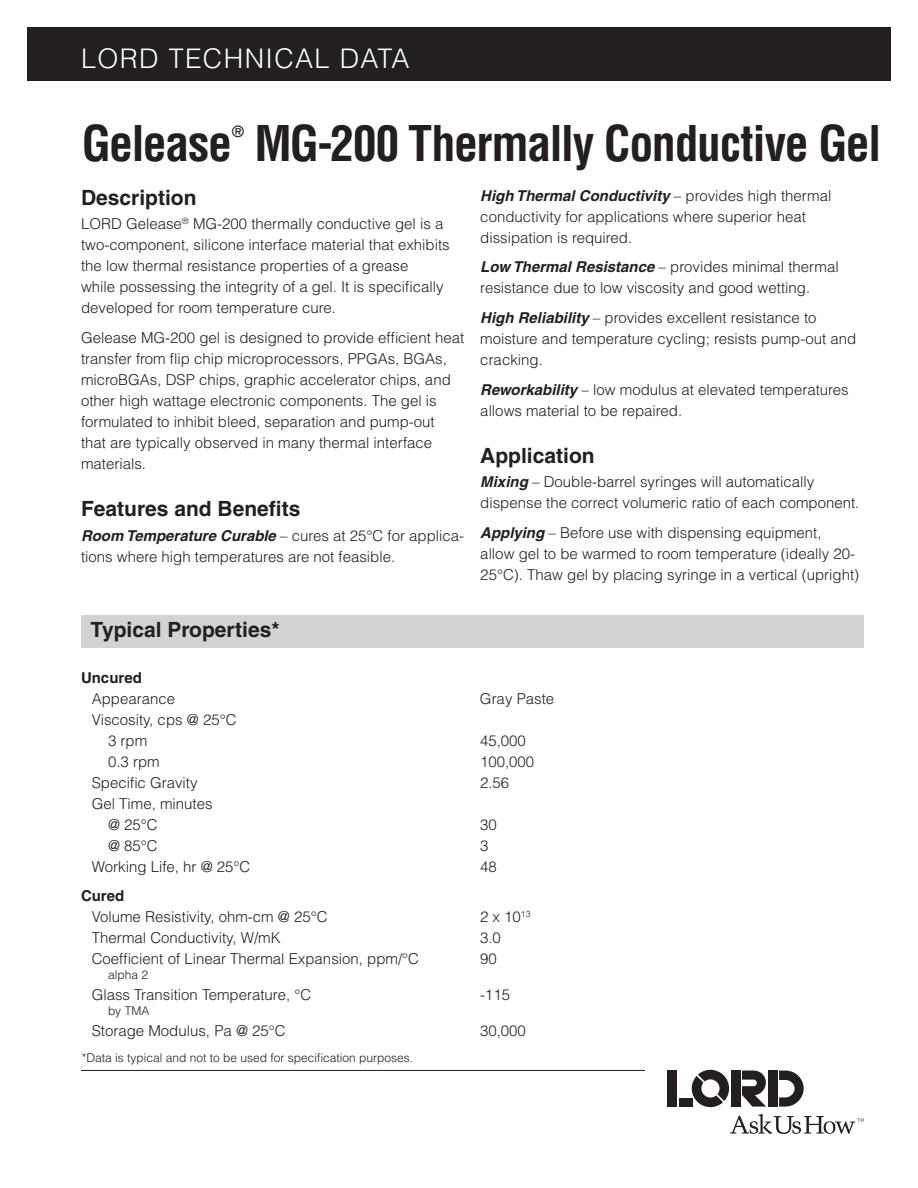
<style>
.page{position:relative;width:918px;height:1188px;background:#fff}
.page>*{position:absolute;margin:0;border:0;box-sizing:border-box;transform-origin:0 0}
.t1{font:700 condensed 48px "Helvetica";letter-spacing:-.03em;color:#231f20}
.t2{font:300 27px "Helvetica";letter-spacing:.05em;color:#fff}
.t3{font:700 21px "Helvetica";color:#231f20}
.t4{font:300 15px/21px "Helvetica";color:#231f20}
.t5{font:700 15px "Helvetica";color:#231f20}
.t6{font:700 condensed 15px "Helvetica";color:#231f20}
.t7{font:300 12px "Helvetica";color:#231f20}
.s1{font-weight:700;font-style:italic}
</style>
<div class="page">
<hr style="left:81px;top:1070px;width:564px;height:1px;background:#231f20">
<svg style="left:692px;top:1070px;width:37px;height:37px"></svg>
<div style="left:668px;top:1071px;width:9px;height:36px;background:#231f20"></div>
<div style="left:731px;top:1071px;width:9px;height:36px;background:#231f20"></div>
<div style="left:768px;top:1071px;width:9px;height:36px;background:#231f20"></div>
<svg style="left:742px;top:1071px;width:24px;height:36px"></svg>
<div style="left:679px;top:1098px;width:13px;height:9px;background:#231f20"></div>
<svg style="left:779px;top:1071px;width:25px;height:36px"></svg>
<svg style="left:730px;top:1114px;width:134px;height:20px"></svg>
<div style="left:27px;top:27px;width:864px;height:54px;background:#231f20"></div>
<div style="left:81px;top:615px;width:783px;height:33px;background:#d1d3d4"></div>
<h2 class="t2" style="left:82px;top:48px;width:330px">LORD TECHNICAL DATA</h2>
<h1 class="t1" style="left:82px;top:125px;width:152px">Gelease</h1>
<p class="t6" style="left:232px;top:125px;width:14px">®</p>
<h1 class="t1" style="left:255px;top:125px;width:628px">MG-200 Thermally Conductive Gel</h1>
<p class="t4" style="left:480px;top:186px;width:353px"><span class="s1">High Thermal Conductivity</span> – provides high thermal conductivity for applications where superior heat dissipation is required.</p>
<p class="t4" style="left:480px;top:258px;width:360px"><span class="s1">Low Thermal Resistance</span> – provides minimal thermal resistance due to low viscosity and good wetting.</p>
<p class="t4" style="left:480px;top:309px;width:377px"><span class="s1">High Reliability</span> – provides excellent resistance to moisture and temperature cycling; resists pump-out and cracking.</p>
<p class="t4" style="left:480px;top:380px;width:370px"><span class="s1">Reworkability</span> – low modulus at elevated temperatures allows material to be repaired.</p>
<h3 class="t3" style="left:480px;top:448px;width:116px">Application</h3>
<p class="t4" style="left:480px;top:473px;width:381px"><span class="s1">Mixing</span> – Double-barrel syringes will automatically dispense the correct volumeric ratio of each component.</p>
<p class="t4" style="left:480px;top:524px;width:380px"><span class="s1">Applying</span> – Before use with dispensing equipment, allow gel to be warmed to room temperature (ideally 20-<br>25°C). Thaw gel by placing syringe in a vertical (upright)</p>
<h3 class="t3" style="left:91px;top:622px;width:190px">Typical Properties*</h3>
<p class="t5" style="left:81px;top:672px;width:62px">Uncured</p>
<p class="t4" style="left:92px;top:689px;width:85px">Appearance</p>
<p class="t4" style="left:480px;top:689px;width:76px">Gray Paste</p>
<p class="t4" style="left:108px;top:710px;width:130px;text-indent:-16px">Viscosity, cps @ 25°C<br>3 rpm</p>
<h3 class="t3" style="left:81px;top:190px;width:117px">Description</h3>
<p class="t4" style="left:81px;top:215px;width:370px">LORD Gelease<sup>®</sup> MG-200 thermally conductive gel is a two-component, silicone interface material that exhibits the low thermal resistance properties of a grease<br>while possessing the integrity of a gel. It is specifically developed for room temperature cure.</p>
<p class="t4" style="left:81px;top:329px;width:385px">Gelease MG-200 gel is designed to provide efficient heat transfer from flip chip microprocessors, PPGAs, BGAs, microBGAs, DSP chips, graphic accelerator chips, and other high wattage electronic components. The gel is formulated to inhibit bleed, separation and pump-out<br>that are typically observed in many thermal interface materials.</p>
<h3 class="t3" style="left:81px;top:501px;width:221px">Features and Benefits</h3>
<p class="t4" style="left:81px;top:526px;width:385px"><span class="s1">Room Temperature Curable</span> – cures at 25°C for applica&shy;tions where high temperatures are not feasible.</p>
<p class="t4" style="left:480px;top:731px;width:47px">45,000</p>
<p class="t4" style="left:108px;top:752px;width:53px">0.3 rpm</p>
<p class="t4" style="left:480px;top:752px;width:56px">100,000</p>
<p class="t4" style="left:92px;top:773px;width:107px">Specific Gravity</p>
<p class="t4" style="left:480px;top:773px;width:31px">2.56</p>
<p class="t4" style="left:108px;top:794px;width:106px;text-indent:-16px">Gel Time, minutes @ 25°C</p>
<p class="t4" style="left:480px;top:815px;width:18px">30</p>
<p class="t4" style="left:108px;top:836px;width:51px">@ 85°C</p>
<p class="t4" style="left:480px;top:836px;width:10px">3</p>
<p class="t4" style="left:92px;top:857px;width:160px">Working Life, hr @ 25°C</p>
<p class="t4" style="left:480px;top:857px;width:18px">48</p>
<p class="t5" style="left:81px;top:891px;width:45px">Cured</p>
<p class="t4" style="left:92px;top:908px;width:237px">Volume Resistivity, ohm-cm @ 25°C</p>
<p class="t4" style="left:480px;top:908px;width:52px">2 x 10<sup>13</sup></p>
<p class="t4" style="left:92px;top:929px;width:190px">Thermal Conductivity, W/mK</p>
<p class="t4" style="left:480px;top:929px;width:22px">3.0</p>
<p class="t4" style="left:92px;top:950px;width:329px">Coefficient of Linear Thermal Expansion, ppm/°C</p>
<p class="t4" style="left:480px;top:950px;width:18px">90</p>
<p class="t7" style="left:108px;top:971px;width:42px">alpha 2</p>
<p class="t4" style="left:92px;top:986px;width:221px">Glass Transition Temperature, °C</p>
<p class="t4" style="left:480px;top:986px;width:32px">-115</p>
<p class="t7" style="left:108px;top:1007px;width:43px">by TMA</p>
<p class="t4" style="left:92px;top:1022px;width:195px">Storage Modulus, Pa @ 25°C</p>
<p class="t4" style="left:480px;top:1022px;width:47px">30,000</p>
<p class="t7" style="left:82px;top:1054px;width:333px">*Data is typical and not to be used for specification purposes.</p>
</div>
